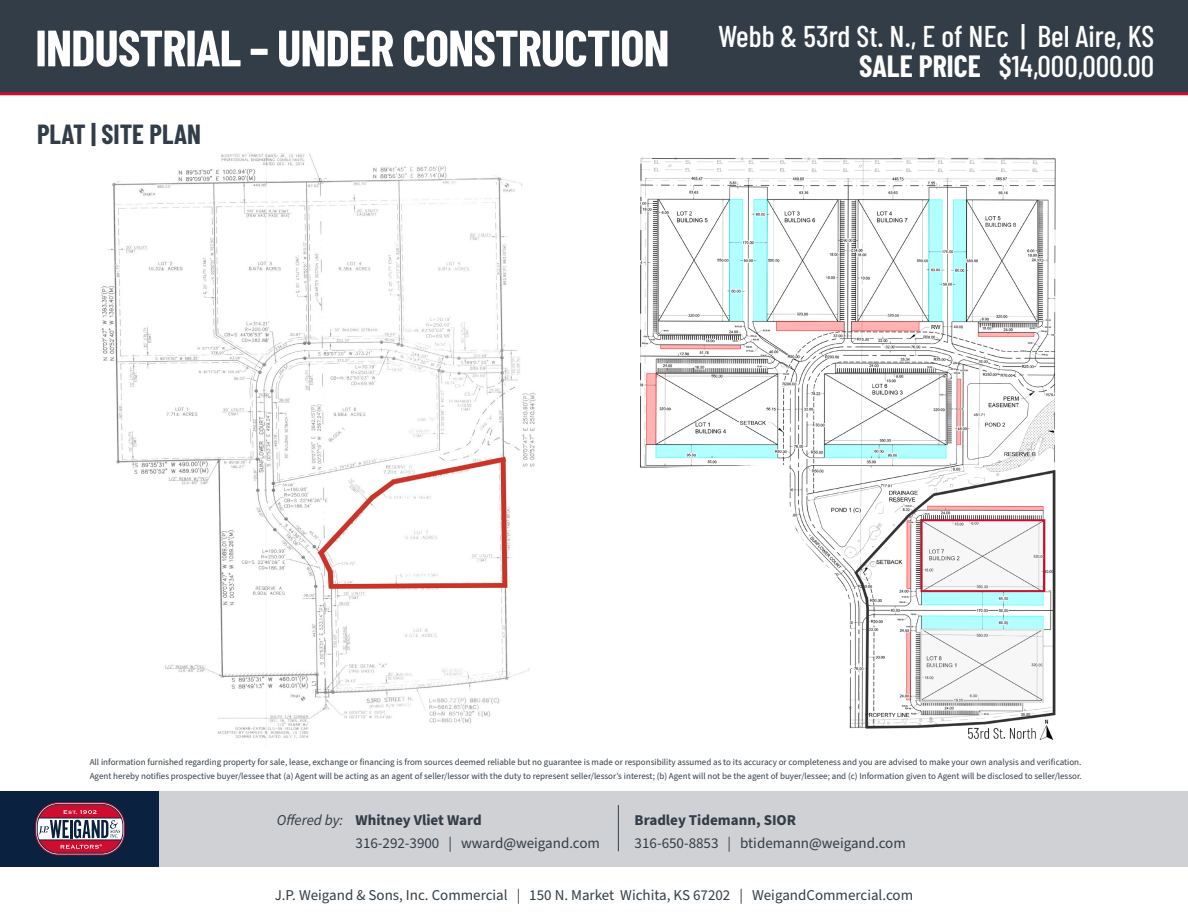
<style>
.page{position:relative;width:1188px;height:918px;background:#fff}
.page>*{position:absolute;margin:0;border:0;box-sizing:border-box;transform-origin:0 0}
.t1{font:700 51px "Barlow Condensed";letter-spacing:-.02em;color:#fff}
.t2{font:500 30px/30px "Barlow Condensed";color:#fff;text-align:right}
.t3{font:700 27px "Barlow Condensed";color:#333d47}
.t4{font:15px "Source Sans Pro";color:#333d47}
.t5{font:700 15px "Source Sans Pro";color:#333d47}
.t6{font:italic 15px "Source Sans Pro";color:#333d47}
.t7{font:9px/13.5px "Source Sans Pro";color:#333d47}
.s1{font-weight:700}
.s2{font-weight:600}
</style>
<div class="page">
<img style="left:101px;top:153px;width:435px;height:586px">
<img style="left:640px;top:157px;width:416px;height:583px">
<div style="left:0;top:791px;width:160px;height:76px;background:#0a2140"></div>
<svg style="left:35px;top:802px;width:90px;height:53px"></svg>
<svg style="left:37px;top:804px;width:86px;height:50px"></svg>
<div style="left:0;top:0;width:1188px;height:93px;background:#333d47"></div>
<div style="left:160px;top:791px;width:1028px;height:76px;background:#cfd1d4"></div>
<hr style="left:618px;top:805px;width:1px;height:46px;background:#333d47">
<hr style="left:0;top:92px;width:1188px;height:3px;background:#cf0d2e">
<h1 class="t1" style="left:35px;top:12px;width:636px">INDUSTRIAL – UNDER CONSTRUCTION</h1>
<h2 class="t2" style="left:718px;top:19px;width:438px">Webb &amp; 53rd St. N., E of NEc | Bel Aire, KS<br><span class="s1">SALE PRICE</span> <span class="s2">$</span>14,000,000.00</h2>
<h3 class="t3" style="left:37px;top:115px;width:165px">PLAT | SITE PLAN</h3>
<p class="t7" style="left:90px;top:756px;width:994px">All information furnished regarding property for sale, lease, exchange or financing is from sources deemed reliable but no guarantee is made or responsibility assumed as to its accuracy or completeness and you are advised to make your own analysis and verification.<br>Agent hereby notifies prospective buyer/lessee that (a) Agent will be acting as an agent of seller/lessor with the duty to represent seller/lessor’s interest; (b) Agent will not be the agent of buyer/lessee; and (c) Information given to Agent will be disclosed to seller/lessor.</p>
<h3 class="t6" style="left:277px;top:810px;width:68px">Offered by:</h3>
<h3 class="t5" style="left:356px;top:810px;width:128px">Whitney Vliet Ward</h3>
<h3 class="t4" style="left:356px;top:833px;width:246px">316-292-3900 | wward@weigand.com</h3>
<h3 class="t5" style="left:635px;top:810px;width:163px">Bradley Tidemann, SIOR</h3>
<h3 class="t4" style="left:635px;top:833px;width:273px">316-650-8853 | btidemann@weigand.com</h3>
<h3 class="t4" style="left:275px;top:885px;width:640px">J.P. Weigand &amp; Sons, Inc. Commercial | 150 N. Market Wichita, KS 67202 | WeigandCommercial.com</h3>
</div>
